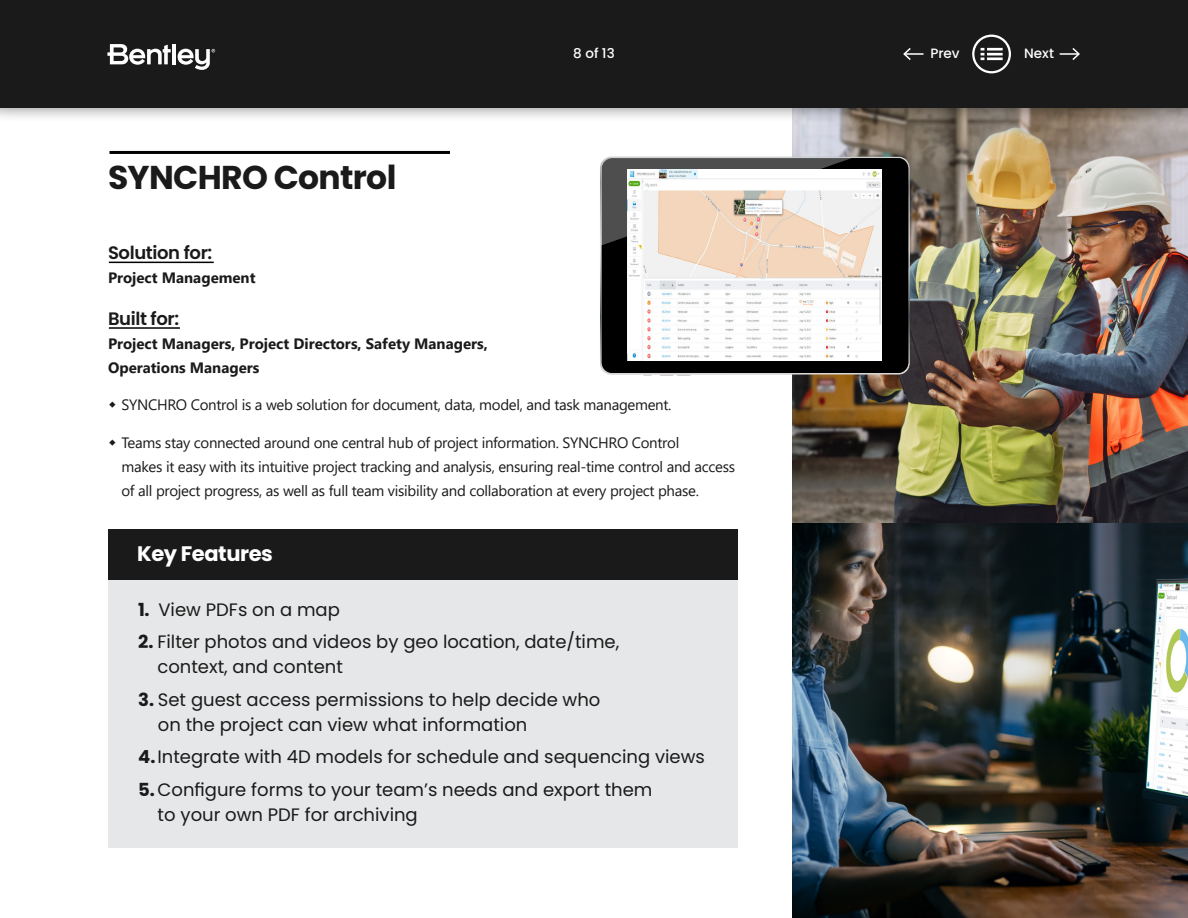
<style>
.page{position:relative;width:1188px;height:918px;background:#fff}
.page>*{position:absolute;margin:0;border:0;box-sizing:border-box;transform-origin:0 0}
.t1{font:700 33px "Poppins";letter-spacing:-.02em;color:#1a1a1a}
.t2{font:700 21px "Poppins";letter-spacing:-.02em;color:#fff}
.t3{font:18px/25.5px "Poppins";color:#1a1a1a}
.t4{font:600 18px "Poppins";letter-spacing:-.02em;color:#1a1a1a}
.t5{font:15px/24px "Segoe UI";letter-spacing:-.02em;color:#1a1a1a}
.t6{font:700 15px/24px "Segoe UI";color:#1a1a1a}
.t7{font:500 13.5px "Poppins";color:#fff}
.s1{font-weight:700}
</style>
<div class="page">
<img style="left:792px;top:123px;width:396px;height:795px">
<div style="left:108px;top:535px;width:630px;height:313px;background:#e6e7e8"></div>
<div style="left:108px;top:529px;width:630px;height:51px;background:#1a1a1a"></div>
<hr style="left:109px;top:262px;width:105px;height:1px;background:#000">
<hr style="left:109px;top:327px;width:71px;height:2px;background:#000">
<div style="left:0;top:0;width:1188px;height:123px;background:#000;opacity:.75"></div>
<div style="left:0;top:0;width:1188px;height:108px;background:#1a1a1a"></div>
<svg style="left:107px;top:44px;width:64px;height:21px"></svg>
<hr style="left:172px;top:44px;width:4px;height:20px;background:#fff">
<svg style="left:178px;top:49px;width:37px;height:21px"></svg>
<hr style="left:904px;top:53px;width:20px;height:2px;background:#fff">
<svg style="left:903px;top:48px;width:9px;height:12px"></svg>
<svg style="left:1060px;top:48px;width:20px;height:12px"></svg>
<svg style="left:972px;top:35px;width:39px;height:38px"></svg>
<svg style="left:660px;top:375px;width:31px;height:1px"></svg>
<svg style="left:600px;top:156px;width:310px;height:219px;background:#b2b2b1"></svg>
<svg style="left:602px;top:158px;width:306px;height:215px;background:#202020"></svg>
<img style="left:628px;top:170px;width:253px;height:190px">
<hr style="left:110px;top:151px;width:340px;height:3px;background:#000">
<h1 class="t1" style="left:108px;top:157px;width:290px">SYNCHRO Control</h1>
<p class="t7" style="left:573px;top:46px;width:43px">8 of 13</p>
<p class="t7" style="left:930px;top:46px;width:31px">Prev</p>
<p class="t7" style="left:1024px;top:46px;width:31px">Next</p>
<p class="t4" style="left:108px;top:245px;width:106px">Solution for:</p>
<p class="t6" style="left:108px;top:267px;width:149px">Project Management</p>
<p class="t4" style="left:108px;top:311px;width:73px">Built for:</p>
<p class="t6" style="left:108px;top:333px;width:381px">Project Managers, Project Directors, Safety Managers,<br>Operations Managers</p>
<p class="t5" style="left:122px;top:395px;width:552px">SYNCHRO Control is a web solution for document, data, model, and task management.</p>
<p class="t5" style="left:122px;top:432px;width:615px">Teams stay connected around one central hub of project information. SYNCHRO Control<br>makes it easy with its intuitive project tracking and analysis, ensuring real-time control and access of all project progress, as well as full team visibility and collaboration at every project phase.</p>
<h2 class="t2" style="left:137px;top:541px;width:137px">Key Features</h2>
<p class="t3" style="left:138px;top:597px;width:203px"><span class="s1">1.</span> View PDFs on a map</p>
<p class="t3" style="left:157px;top:629px;width:463px;text-indent:-19px"><span class="s1">2.</span> Filter photos and videos by geo location, date/time, context, and content</p>
<p class="t3" style="left:158px;top:687px;width:444px;text-indent:-20px"><span class="s1">3.</span> Set guest access permissions to help decide who on the project can view what information</p>
<p class="t3" style="left:138px;top:741px;width:568px;line-height:32.2px"><span class="s1">4.</span> Integrate with 4D models for schedule and sequencing views<br><span class="s1">5.</span>Configure forms to your team’s needs and export them</p>
<p class="t3" style="left:158px;top:802px;width:262px">to your own PDF for archiving</p>
</div>
